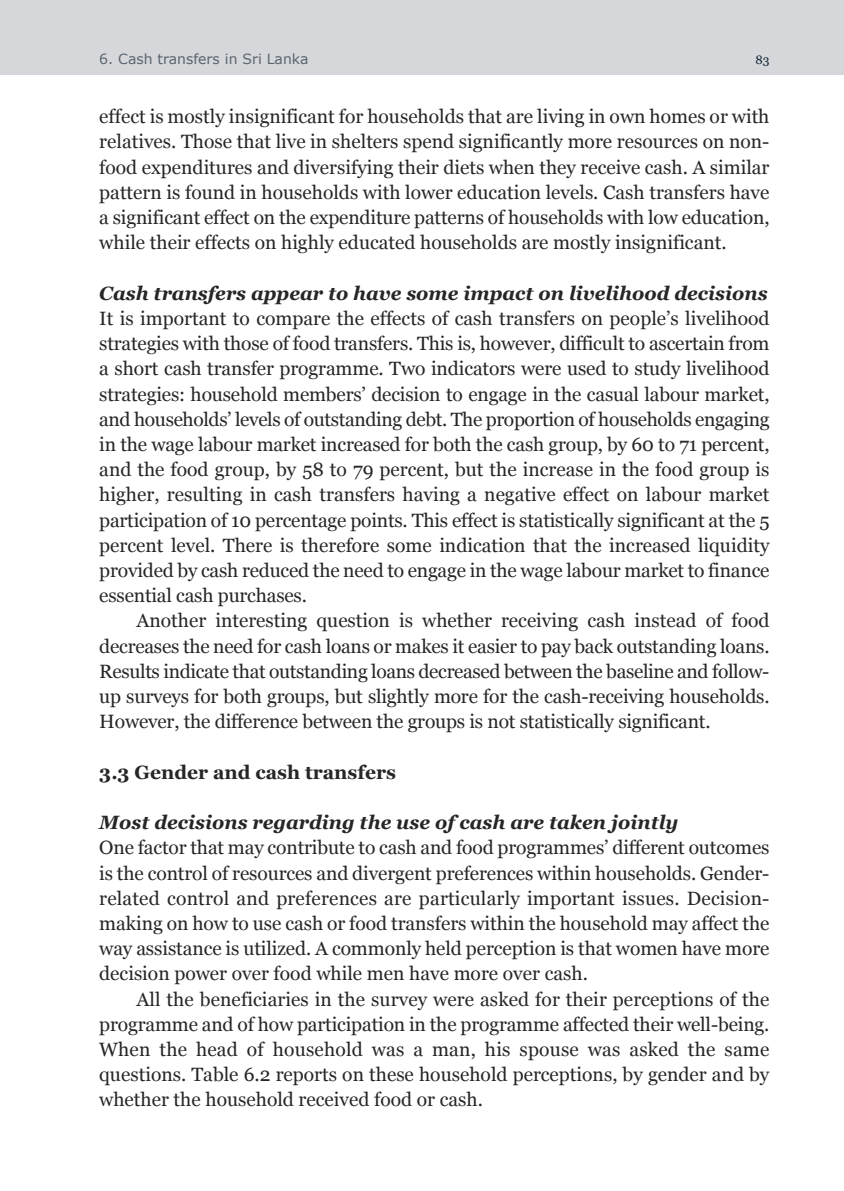
<style>
.page{position:relative;width:844px;height:1191px;background:#fff}
.page>*{position:absolute;margin:0;border:0;box-sizing:border-box;transform-origin:0 0}
.t1{font:19.25px/25.2px "Georgia";color:#272627;text-align:justify}
.t2{font:italic 700 19.25px "Georgia";color:#272627}
.t3{font:700 19.25px "Georgia";color:#272627}
.t4{font:14px "Verdana";color:#5b6570}
.t5{font:12.25px "Georgia";color:#142333}
</style>
<div class="page">
<div style="left:0;top:0;width:843px;height:74px;background:#d5d7da"></div>
<p class="t4" style="left:99px;top:49px;width:211px">6. Cash transfers in Sri Lanka</p>
<p class="t5" style="left:755px;top:53px;width:16px">83</p>
<p class="t1" style="left:99px;top:104px;width:671px">effect is mostly insignificant for households that are living in own homes or with relatives. Those that live in shelters spend significantly more resources on non&shy;food expenditures and diversifying their diets when they receive cash. A similar pattern is found in households with lower education levels. Cash transfers have a significant effect on the expenditure patterns of households with low education, while their effects on highly educated households are mostly insignificant.</p>
<p class="t2" style="left:99px;top:282px;width:669px">Cash transfers appear to have some impact on livelihood decisions</p>
<p class="t1" style="left:99px;top:306px;width:671px">It is important to compare the effects of cash transfers on people’s livelihood strategies with those of food transfers. This is, however, difficult to ascertain from a short cash transfer programme. Two indicators were used to study livelihood strategies: household members’ decision to engage in the casual labour market, and households’ levels of outstanding debt. The proportion of households engaging in the wage labour market increased for both the cash group, by 60 to 71 percent, and the food group, by 58 to 79 percent, but the increase in the food group is higher, resulting in cash transfers having a negative effect on labour market participation of 10 percentage points. This effect is statistically significant at the 5 percent level. There is therefore some indication that the increased liquidity provided by cash reduced the need to engage in the wage labour market to finance essential cash purchases.</p>
<p class="t1" style="left:99px;top:608px;width:671px;text-indent:37px">Another interesting question is whether receiving cash instead of food decreases the need for cash loans or makes it easier to pay back outstanding loans.<br>Results indicate that outstanding loans decreased between the baseline and follow&shy;up surveys for both groups, but slightly more for the cash-receiving households.<br>However, the difference between the groups is not statistically significant.</p>
<p class="t3" style="left:99px;top:761px;width:298px">3.3 Gender and cash transfers</p>
<p class="t2" style="left:99px;top:811px;width:580px">Most decisions regarding the use of cash are taken jointly</p>
<p class="t1" style="left:99px;top:835px;width:671px">One factor that may contribute to cash and food programmes’ different outcomes is the control of resources and divergent preferences within households. Gender&shy;related control and preferences are particularly important issues. Decision&shy;making on how to use cash or food transfers within the household may affect the way assistance is utilized. A commonly held perception is that women have more decision power over food while men have more over cash.</p>
<p class="t1" style="left:99px;top:986px;width:671px;text-indent:37px">All the beneficiaries in the survey were asked for their perceptions of the programme and of how participation in the programme affected their well-being.<br>When the head of household was a man, his spouse was asked the same questions. Table 6.2 reports on these household perceptions, by gender and by whether the household received food or cash.</p>
</div>
